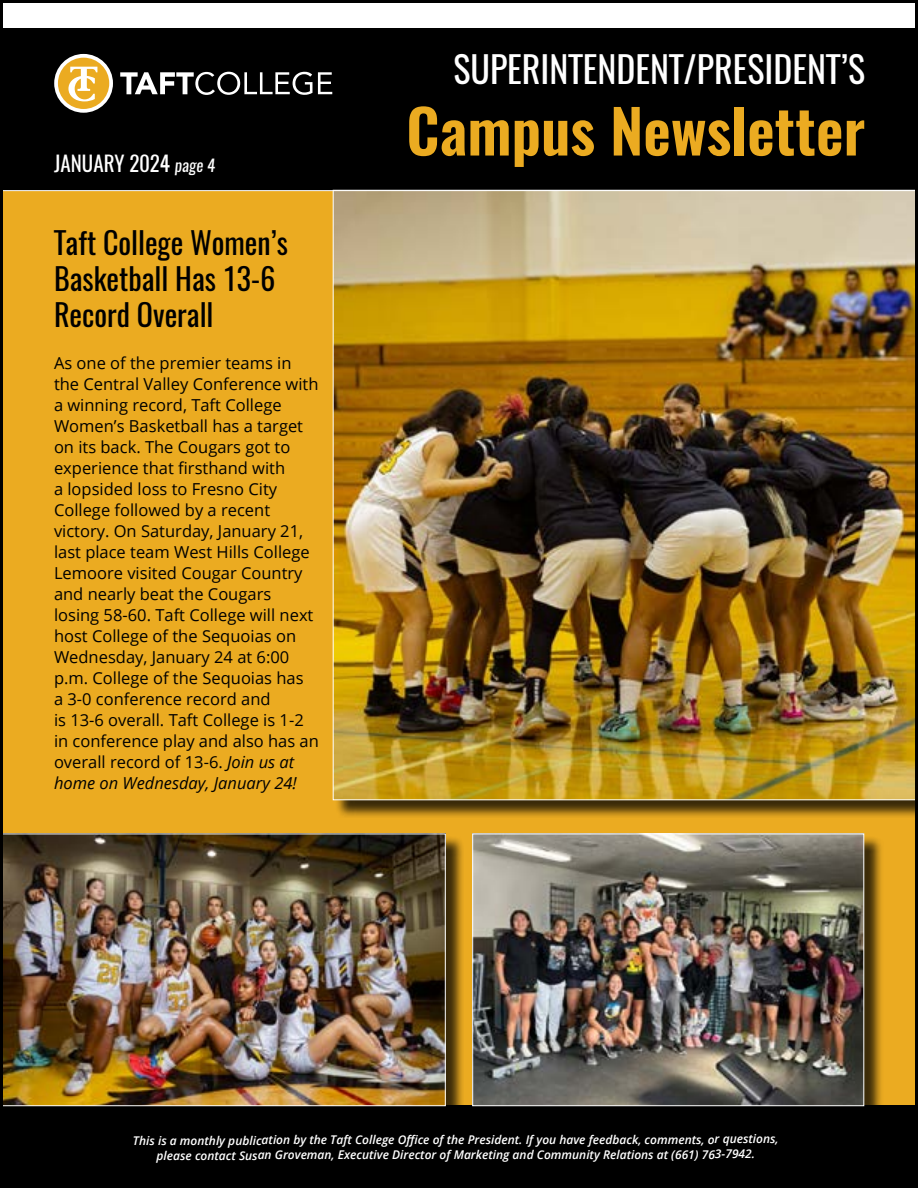
<style>
.page{position:relative;width:918px;height:1188px;background:#fff}
.page>*{position:absolute;margin:0;border:0;box-sizing:border-box;transform-origin:0 0}
.t1{font:600 60px "Oswald";color:#ebab21}
.t2{font:36px "Oswald";color:#fff}
.t3{font:30px/36px "Oswald";color:#000}
.t4{font:21px "Oswald";color:#fff}
.t5{font:16.5px/21px "Open Sans";color:#000}
.t6{font:italic 600 12px/15px "Open Sans";color:#fff;text-align:center}
.s1{font-style:italic;font-size:16.5px}
.s2{font-style:italic}
</style>
<div class="page">
<div style="left:0;top:184px;width:918px;height:1004px;background:#ebab21"></div>
<div style="left:0;top:1106px;width:918px;height:82px;background:#000"></div>
<div style="left:0;top:28px;width:918px;height:162px;background:#000"></div>
<svg style="left:120px;top:72px;width:192px;height:23px"></svg>
<svg style="left:318px;top:72px;width:14px;height:22px"></svg>
<svg style="left:54px;top:54px;width:59px;height:59px"></svg>
<div style="left:336px;top:193px;width:582px;height:625px;background:#000;opacity:.75"></div>
<img style="left:333px;top:191px;width:581px;height:609px">
<hr style="left:0;top:190px;width:918px;height:1px;background:#fff">
<div style="left:475px;top:836px;width:408px;height:288px;background:#000;opacity:.75"></div>
<img style="left:474px;top:836px;width:388px;height:268px">
<div style="left:472px;top:834px;width:392px;height:272px;border:1px solid #fff"></div>
<div style="left:0;top:836px;width:464px;height:288px;background:#000;opacity:.75"></div>
<img style="left:4px;top:834px;width:442px;height:272px">
<p class="t4" style="left:54px;top:149px;width:163px">JANUARY 2024 <span class="s1">page 4</span></p>
<h3 class="t3" style="left:54px;top:225px;width:236px">Taft College Women’s<br>Basketball Has 13-6<br>Record Overall</h3>
<p class="t5" style="left:54px;top:352px;width:266px">As one of the premier teams in the Central Valley Conference with a winning record, Taft College<br>Women’s Basketball has a target on its back. The Cougars got to experience that firsthand with<br>a lopsided loss to Fresno City<br>College followed by a recent victory. On Saturday, January 21, last place team West Hills College<br>Lemoore visited Cougar Country and nearly beat the Cougars losing 58-60. Taft College will next host College of the Sequoias on<br>Wednesday, January 24 at 6:00 p.m. College of the Sequoias has<br>a 3-0 conference record and<br>is 13-6 overall. Taft College is 1-2 in conference play and also has an overall record of 13-6. <span class="s2">Join us at home on Wednesday, January 24!</span></p>
<h2 class="t2" style="left:453px;top:44px;width:413px">SUPERINTENDENT/PRESIDENT’S</h2>
<h1 class="t1" style="left:406px;top:89px;width:460px">Campus Newsletter</h1>
<p class="t6" style="left:133px;top:1132px;width:647px">This is a monthly publication by the Taft College Office of the President. If you have feedback, comments, or questions, please contact Susan Groveman, Executive Director of Marketing and Community Relations at (661) 763-7942.</p>
</div>
